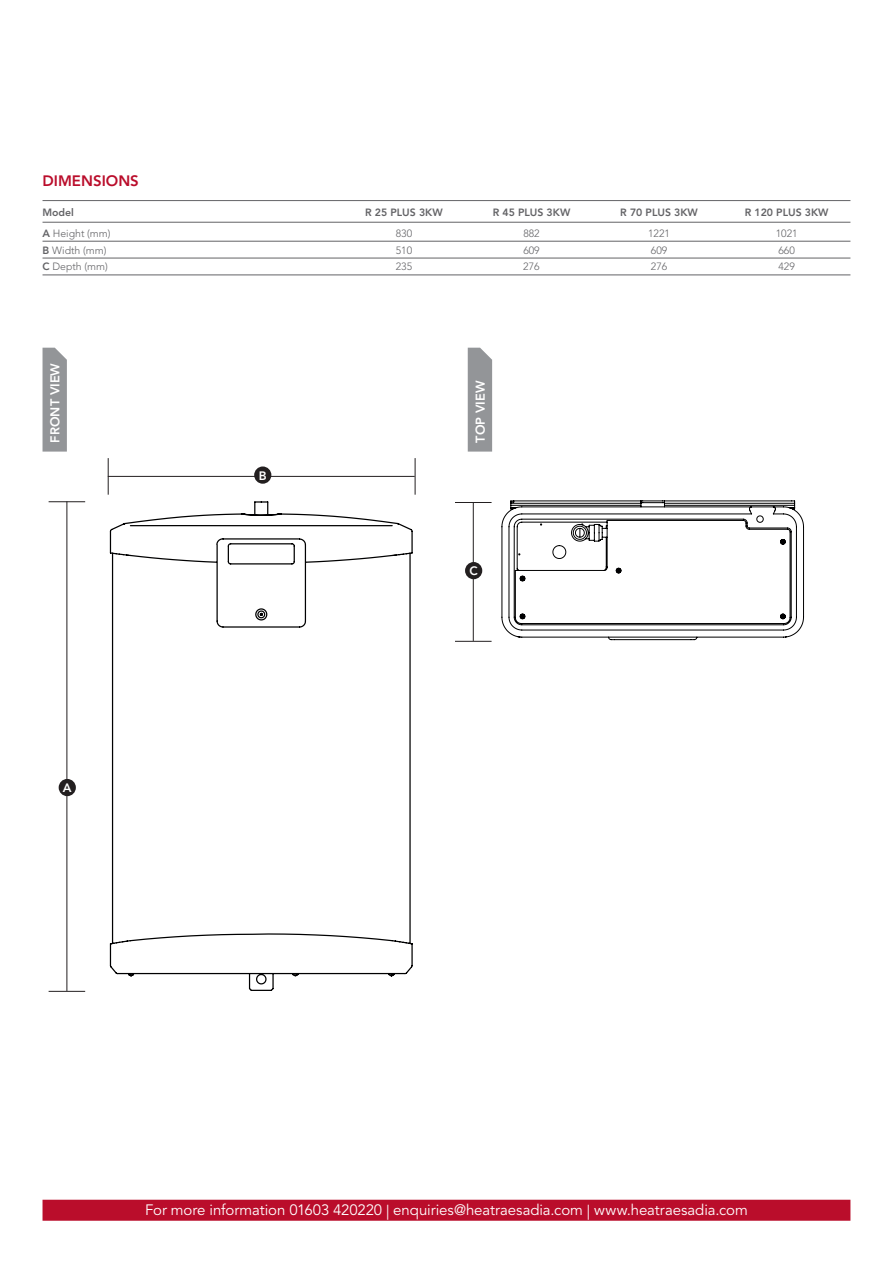
<style>
.page{position:relative;width:893px;height:1263px;background:#fff}
.page>*{position:absolute;margin:0;border:0;box-sizing:border-box;transform-origin:0 0}
.t1{font:15px "Avenir LT Std";letter-spacing:-.005em;color:#fff}
.t2{font:800 15px "Avenir LT Std";color:#ba0d2b}
.t3{font:800 12.75px "Avenir LT Std";color:#fff}
.t4{font:800 12.15px "Avenir LT Std";color:#fff}
.t5{font:300 10.5px "Avenir LT Std";color:#636366}
.t6{font:800 10.5px "Avenir LT Std";color:#636366}
.s1{font-weight:800}
</style>
<div class="page">
<hr style="left:43px;top:200px;width:807px;height:1px;background:#636366">
<hr style="left:43px;top:222px;width:807px;height:1px;background:#636366">
<hr style="left:43px;top:241px;width:807px;height:1px;background:#636366">
<hr style="left:43px;top:258px;width:807px;height:1px;background:#636366">
<hr style="left:43px;top:275px;width:807px;height:1px;background:#636366">
<div style="left:43px;top:1200px;width:807px;height:21px;background:#ba0d2b"></div>
<div style="left:468px;top:348px;width:24px;height:104px;background:#939598"></div>
<svg style="left:43px;top:348px;width:24px;height:104px;background:#96989b"></svg>
<hr style="left:49px;top:991px;width:36px;height:1px;background:#231f20">
<hr style="left:455px;top:641px;width:37px;height:1px;background:#231f20">
<hr style="left:49px;top:501px;width:36px;height:1px;background:#231f20">
<hr style="left:455px;top:502px;width:37px;height:1px;background:#231f20">
<hr style="left:67px;top:501px;width:1px;height:490px;background:#231f20">
<hr style="left:473px;top:502px;width:1px;height:139px;background:#231f20">
<hr style="left:108px;top:458px;width:1px;height:37px;background:#231f20">
<hr style="left:415px;top:458px;width:1px;height:37px;background:#231f20">
<hr style="left:108px;top:476px;width:307px;height:1px;background:#231f20">
<div style="left:254px;top:466px;width:17px;height:18px;background:#231f20;border-radius:50%"></div>
<div style="left:59px;top:779px;width:17px;height:17px;background:#231f20;border-radius:50%"></div>
<div style="left:465px;top:562px;width:17px;height:17px;background:#231f20;border-radius:50%"></div>
<svg style="left:109px;top:501px;width:304px;height:490px"></svg>
<svg style="left:501px;top:500px;width:303px;height:140px"></svg>
<p class="t2" style="left:43px;top:172px;width:98px">DIMENSIONS</p>
<p class="t6" style="left:43px;top:206px;width:33px">Model</p>
<p class="t6" style="left:365px;top:206px;width:79px">R 25 PLUS 3KW</p>
<p class="t6" style="left:493px;top:206px;width:79px">R 45 PLUS 3KW</p>
<p class="t6" style="left:620px;top:206px;width:79px">R 70 PLUS 3KW</p>
<p class="t6" style="left:745px;top:206px;width:85px">R 120 PLUS 3KW</p>
<p class="t5" style="left:43px;top:227px;width:70px"><span class="s1">A</span> Height (mm)</p>
<p class="t5" style="left:396px;top:227px;width:18px">830</p>
<p class="t5" style="left:523px;top:227px;width:18px">882</p>
<p class="t5" style="left:648px;top:227px;width:23px">1221</p>
<p class="t5" style="left:776px;top:227px;width:23px">1021</p>
<p class="t5" style="left:42px;top:244px;width:66px"><span class="s1">B</span> Width (mm)</p>
<p class="t5" style="left:396px;top:244px;width:18px">510</p>
<p class="t5" style="left:523px;top:244px;width:18px">609</p>
<p class="t5" style="left:651px;top:244px;width:18px">609</p>
<p class="t5" style="left:778px;top:244px;width:18px">660</p>
<p class="t5" style="left:42px;top:261px;width:67px"><span class="s1">C</span> Depth (mm)</p>
<p class="t5" style="left:396px;top:261px;width:18px">235</p>
<p class="t5" style="left:523px;top:261px;width:18px">276</p>
<p class="t5" style="left:651px;top:261px;width:18px">276</p>
<p class="t5" style="left:778px;top:261px;width:18px">429</p>
<p class="t3" style="left:47px;top:443px;width:81px;rotate:-90deg">FRONT VIEW</p>
<p class="t4" style="left:63px;top:780px;width:10px">A</p>
<p class="t4" style="left:259px;top:468px;width:9px">B</p>
<p class="t3" style="left:473px;top:443px;width:63px;rotate:-90deg">TOP VIEW</p>
<p class="t4" style="left:469px;top:564px;width:10px">C</p>
<p class="t1" style="left:145px;top:1201px;width:604px">For more information 01603 420220 | enquiries@heatraesadia.com | www.heatraesadia.com</p>
</div>
